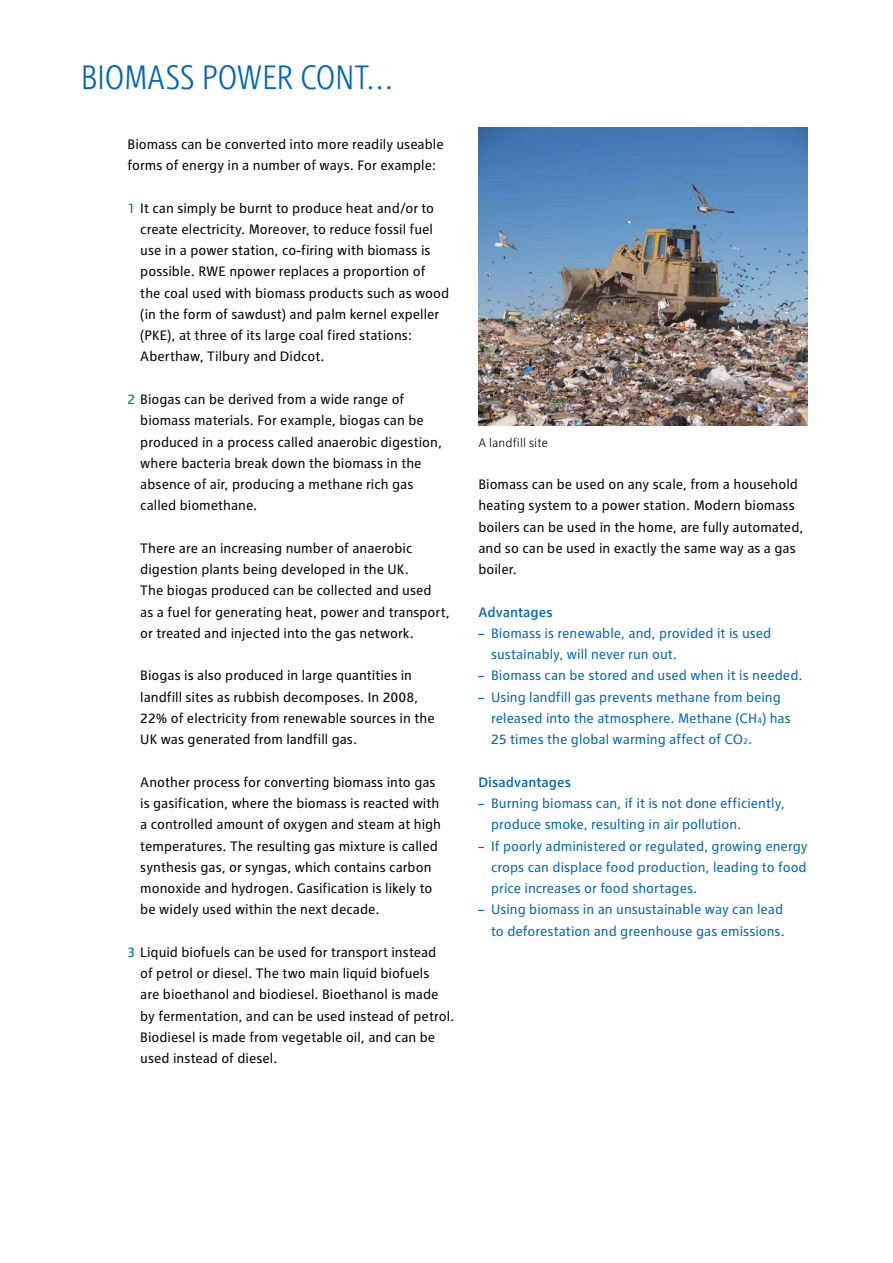
<style>
.page{position:relative;width:893px;height:1263px;background:#fff}
.page>*{position:absolute;margin:0;border:0;box-sizing:border-box;transform-origin:0 0}
.t1{font:300 condensed 35.25px "RWE Headline";letter-spacing:-.015em;color:#0066b3}
.t2{font:14.25px/21.3px "RWE Text";color:#000}
.t3{font:14.25px/21.3px "RWE Text";color:#0066b3}
.t4{font:500 14.25px "RWE Text";color:#0066b3}
.t5{font:300 12.75px "RWE Text";letter-spacing:.005em;color:#000}
.s1{color:#0066b3}
.s2{font-size:8.25px}
</style>
<div class="page">
<img style="left:478px;top:128px;width:330px;height:297px">
<h1 class="t1" style="left:81px;top:58px;width:315px">BIOMASS POWER CONT…</h1>
<p class="t2" style="left:128px;top:133px;width:318px">Biomass can be converted into more readily useable forms of energy in a number of ways. For example:</p>
<p class="t2" style="left:140px;top:197px;width:310px;text-indent:-13px"><span class="s1">1</span> It can simply be burnt to produce heat and/or to create electricity. Moreover, to reduce fossil fuel use in a power station, co-firing with biomass is possible. RWE npower replaces a proportion of<br>the coal used with biomass products such as wood (in the form of sawdust) and palm kernel expeller (PKE), at three of its large coal fired stations:<br>Aberthaw, Tilbury and Didcot.</p>
<p class="t2" style="left:140px;top:388px;width:303px;text-indent:-13px"><span class="s1">2</span> Biogas can be derived from a wide range of biomass materials. For example, biogas can be produced in a process called anaerobic digestion, where bacteria break down the biomass in the absence of air, producing a methane rich gas called biomethane.</p>
<p class="t2" style="left:140px;top:537px;width:311px">There are an increasing number of anaerobic digestion plants being developed in the UK.<br>The biogas produced can be collected and used<br>as a fuel for generating heat, power and transport, or treated and injected into the gas network.</p>
<p class="t2" style="left:140px;top:665px;width:296px">Biogas is also produced in large quantities in landfill sites as rubbish decomposes. In 2008, 22% of electricity from renewable sources in the UK was generated from landfill gas.</p>
<p class="t2" style="left:140px;top:771px;width:302px">Another process for converting biomass into gas is gasification, where the biomass is reacted with a controlled amount of oxygen and steam at high temperatures. The resulting gas mixture is called synthesis gas, or syngas, which contains carbon monoxide and hydrogen. Gasification is likely to be widely used within the next decade.</p>
<p class="t2" style="left:140px;top:941px;width:315px;text-indent:-13px"><span class="s1">3</span> Liquid biofuels can be used for transport instead<br>of petrol or diesel. The two main liquid biofuels<br>are bioethanol and biodiesel. Bioethanol is made by fermentation, and can be used instead of petrol.<br>Biodiesel is made from vegetable oil, and can be used instead of diesel.</p>
<p class="t5" style="left:478px;top:435px;width:71px">A landfill site</p>
<p class="t2" style="left:478px;top:474px;width:327px">Biomass can be used on any scale, from a household heating system to a power station. Modern biomass boilers can be used in the home, are fully automated, and so can be used in exactly the same way as a gas boiler.</p>
<p class="t4" style="left:478px;top:604px;width:76px">Advantages</p>
<p class="t3" style="left:491px;top:622px;width:282px;text-indent:-13px">– Biomass is renewable, and, provided it is used sustainably, will never run out.</p>
<p class="t3" style="left:478px;top:665px;width:326px">– Biomass can be stored and used when it is needed.</p>
<p class="t3" style="left:491px;top:686px;width:301px;text-indent:-13px">– Using landfill gas prevents methane from being released into the atmosphere. Methane (CH<span class="s2">4</span>) has<br>25 times the global warming affect of CO<span class="s2">2</span>.</p>
<p class="t4" style="left:478px;top:774px;width:94px">Disadvantages</p>
<p class="t3" style="left:491px;top:792px;width:295px;text-indent:-13px">– Burning biomass can, if it is not done efficiently, produce smoke, resulting in air pollution.</p>
<p class="t3" style="left:491px;top:835px;width:318px;text-align:justify;text-indent:-13px">– If poorly administered or regulated, growing energy crops can displace food production, leading to food price increases or food shortages.</p>
<p class="t3" style="left:478px;top:899px;width:308px;text-align:right">– Using biomass in an unsustainable way can lead to deforestation and greenhouse gas emissions.</p>
</div>
